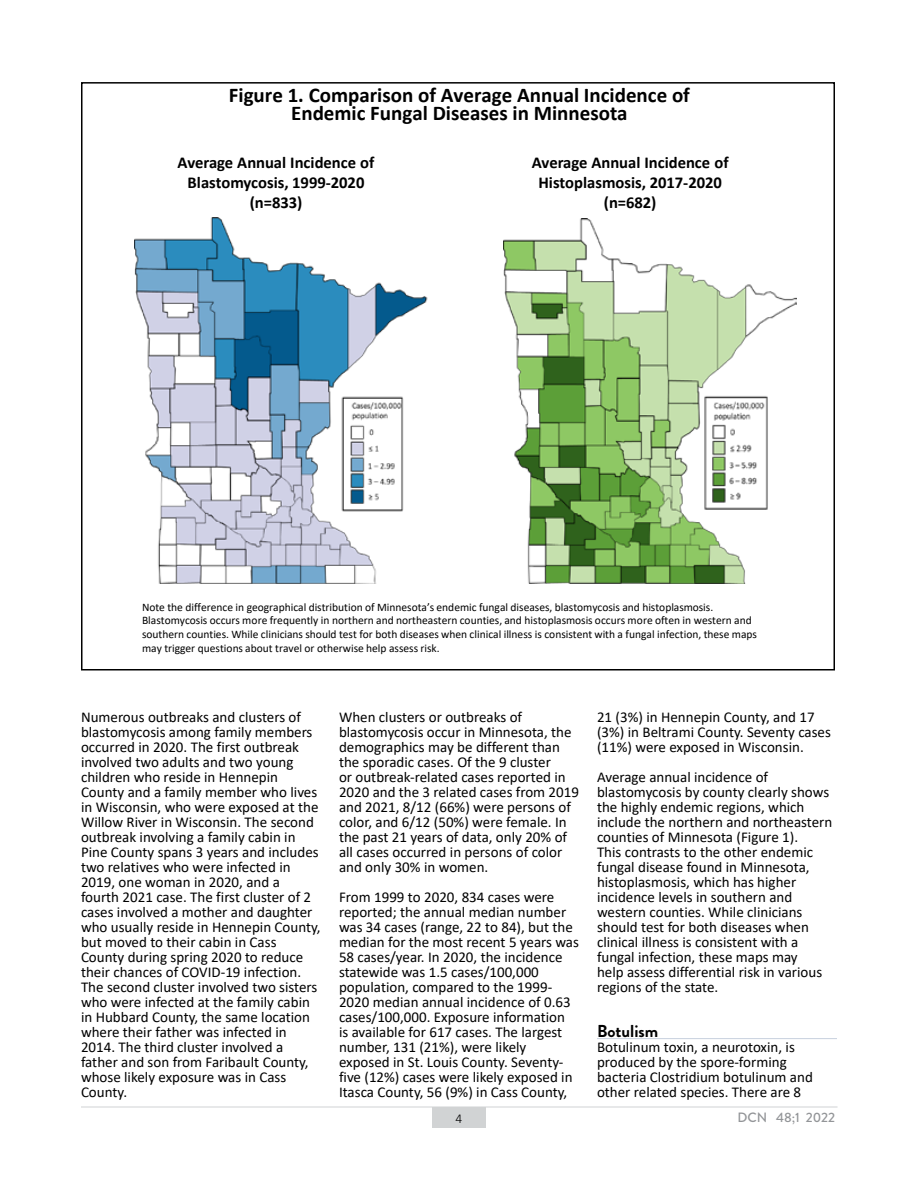
<style>
.page{position:relative;width:918px;height:1188px;background:#fff}
.page>*{position:absolute;margin:0;border:0;box-sizing:border-box;transform-origin:0 0}
.Figure_Heading{font:700 21px/18px "Calibri";color:#000;text-align:center}
.Heading_3_-_disease{font:700 17.25px "Brandon Grotesque";color:#000}
.t1{font:700 16.65px/20px "Calibri";letter-spacing:-.005em;color:#000;text-align:center}
.t2{font:15px/15px "Calibri";color:#000}
.t3{font:500 13.5px "Brandon Grotesque";color:#939598}
.t4{font:300 13.5px "Calibri";color:#000}
.t5{font:11.55px/13.8px "Calibri";color:#000}
</style>
<div class="page">
<div style="left:432px;top:1107px;width:54px;height:21px;background:#d1d3d4"></div>
<img style="left:504px;top:218px;width:292px;height:365px">
<img style="left:135px;top:218px;width:293px;height:365px">
<hr style="left:81px;top:1107px;width:757px;height:1px;background:#d1d3d4">
<hr style="left:597px;top:1038px;width:240px;height:1px;background:#c7d0de">
<p class="Figure_Heading" style="left:229px;top:86px;width:463px">Figure 1. Comparison of Average Annual Incidence of<br>Endemic Fungal Diseases in Minnesota</p>
<p class="t1" style="left:178px;top:152px;width:198px">Average Annual Incidence of<br>Blastomycosis, 1999-2020 (n=833)</p>
<p class="t1" style="left:532px;top:152px;width:198px">Average Annual Incidence of<br>Histoplasmosis, 2017-2020 (n=682)</p>
<p class="t5" style="left:142px;top:600px;width:617px">Note the difference in geographical distribution of Minnesota’s endemic fungal diseases, blastomycosis and histoplasmosis.<br>Blastomycosis occurs more frequently in northern and northeastern counties, and histoplasmosis occurs more often in western and southern counties. While clinicians should test for both diseases when clinical illness is consistent with a fungal infection, these maps may trigger questions about travel or otherwise help assess risk.</p>
<p class="t2" style="left:81px;top:709px;width:241px">Numerous outbreaks and clusters of blastomycosis among family members occurred in 2020. The first outbreak involved two adults and two young children who reside in Hennepin County and a family member who lives in Wisconsin, who were exposed at the Willow River in Wisconsin. The second outbreak involving a family cabin in Pine County spans 3 years and includes two relatives who were infected in 2019, one woman in 2020, and a fourth 2021 case. The first cluster of 2 cases involved a mother and daughter who usually reside in Hennepin County, but moved to their cabin in Cass County during spring 2020 to reduce their chances of COVID-19 infection.<br>The second cluster involved two sisters who were infected at the family cabin in Hubbard County, the same location where their father was infected in 2014. The third cluster involved a father and son from Faribault County, whose likely exposure was in Cass County.</p>
<p class="t2" style="left:339px;top:709px;width:242px">When clusters or outbreaks of blastomycosis occur in Minnesota, the demographics may be different than the sporadic cases. Of the 9 cluster<br>or outbreak-related cases reported in 2020 and the 3 related cases from 2019 and 2021, 8/12 (66%) were persons of color, and 6/12 (50%) were female. In the past 21 years of data, only 20% of all cases occurred in persons of color and only 30% in women.</p>
<p class="t2" style="left:339px;top:889px;width:242px">From 1999 to 2020, 834 cases were reported; the annual median number was 34 cases (range, 22 to 84), but the median for the most recent 5 years was 58 cases/year. In 2020, the incidence statewide was 1.5 cases/100,000 population, compared to the 1999- 2020 median annual incidence of 0.63 cases/100,000. Exposure information<br>is available for 617 cases. The largest number, 131 (21%), were likely exposed in St. Louis County. Seventy&shy;five (12%) cases were likely exposed in Itasca County, 56 (9%) in Cass County,</p>
<p class="t2" style="left:597px;top:709px;width:235px">21 (3%) in Hennepin County, and 17 (3%) in Beltrami County. Seventy cases (11%) were exposed in Wisconsin.</p>
<p class="t2" style="left:597px;top:769px;width:237px">Average annual incidence of blastomycosis by county clearly shows the highly endemic regions, which include the northern and northeastern counties of Minnesota (Figure 1).<br>This contrasts to the other endemic fungal disease found in Minnesota, histoplasmosis, which has higher incidence levels in southern and western counties. While clinicians should test for both diseases when clinical illness is consistent with a fungal infection, these maps may<br>help assess differential risk in various regions of the state.</p>
<h3 class="Heading_3_-_disease" style="left:597px;top:1019px;width:63px">Botulism</h3>
<p class="t2" style="left:597px;top:1039px;width:217px">Botulinum toxin, a neurotoxin, is produced by the spore-forming bacteria Clostridium botulinum and other related species. There are 8</p>
<p class="t4" style="left:456px;top:1110px;width:8px">4</p>
<p class="t3" style="left:737px;top:1108px;width:99px">DCN 48;1 2022</p>
</div>
